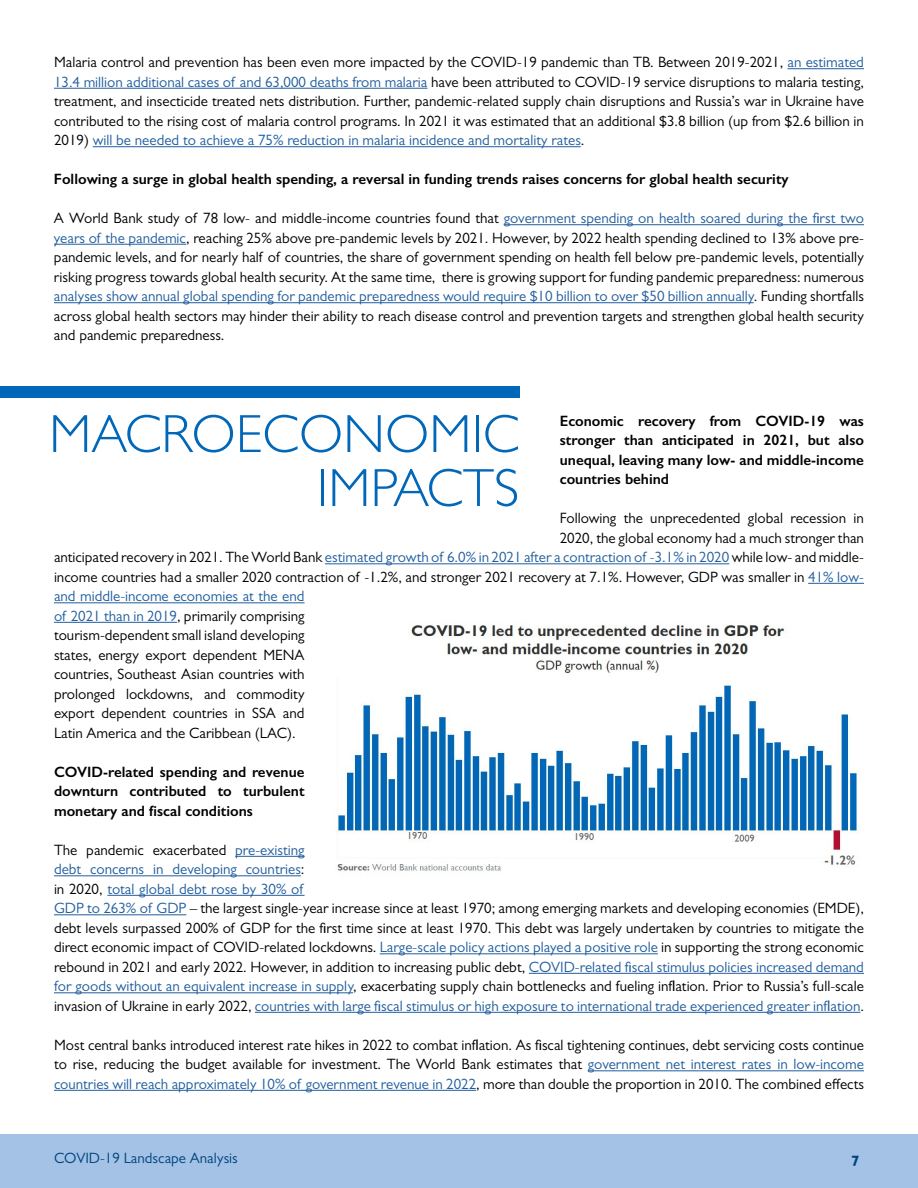
<style>
.page{position:relative;width:918px;height:1188px;background:#fff}
.page>*{position:absolute;margin:0;border:0;box-sizing:border-box;transform-origin:0 0}
.Heading_1{font:300 54px/54px "Gill Sans";color:#0067b9;text-align:right}
.Paragraph_1{font:15px/19.5px "Gill Sans";color:#000;text-align:justify}
.Paragraph_1-2{font:600 15px/19.5px "Gill Sans";color:#000;text-align:justify}
.Paragraph_1-3{font:15px "Gill Sans";color:#215e9e}
.t1{font:15px "Gill Sans MT Std";color:#00437b}
.t2{font:700 15px "Gill Sans MT Std";color:#00437b}
.s1{color:#215e9e}
</style>
<div class="page">
<hr style="left:788px;top:68px;width:76px;height:1px;background:#215e9e">
<hr style="left:54px;top:88px;width:373px;height:1px;background:#215e9e">
<hr style="left:93px;top:146px;width:488px;height:1px;background:#215e9e">
<hr style="left:504px;top:224px;width:360px;height:1px;background:#215e9e">
<hr style="left:54px;top:244px;width:132px;height:1px;background:#215e9e">
<hr style="left:54px;top:302px;width:700px;height:1px;background:#215e9e">
<div style="left:0;top:387px;width:519px;height:11px;background:#0067b9"></div>
<hr style="left:325px;top:563px;width:404px;height:1px;background:#215e9e">
<hr style="left:808px;top:583px;width:56px;height:1px;background:#215e9e">
<hr style="left:54px;top:602px;width:251px;height:1px;background:#215e9e">
<hr style="left:54px;top:622px;width:123px;height:1px;background:#215e9e">
<hr style="left:235px;top:856px;width:70px;height:1px;background:#215e9e">
<hr style="left:54px;top:875px;width:247px;height:1px;background:#215e9e">
<hr style="left:107px;top:895px;width:198px;height:1px;background:#215e9e">
<hr style="left:54px;top:914px;width:132px;height:1px;background:#215e9e">
<hr style="left:380px;top:953px;width:278px;height:1px;background:#215e9e">
<hr style="left:529px;top:973px;width:335px;height:1px;background:#215e9e">
<hr style="left:54px;top:992px;width:299px;height:1px;background:#215e9e">
<hr style="left:255px;top:1012px;width:605px;height:1px;background:#215e9e">
<hr style="left:588px;top:1070px;width:276px;height:1px;background:#215e9e">
<hr style="left:54px;top:1090px;width:422px;height:1px;background:#215e9e">
<img style="left:337px;top:624px;width:520px;height:247px">
<div style="left:0;top:1134px;width:918px;height:54px;background:#a3c2e6"></div>
<p class="Paragraph_1" style="left:54px;top:52px;width:812px">Malaria control and prevention has been even more impacted by the COVID-19 pandemic than TB. Between 2019-2021, <span class="s1">an estimated 13.4 million additional cases of and 63,000 deaths from malaria</span> have been attributed to COVID-19 service disruptions to malaria testing, treatment, and insecticide treated nets distribution. Further, pandemic-related supply chain disruptions and Russia’s war in Ukraine have contributed to the rising cost of malaria control programs. In 2021 it was estimated that an additional $3.8 billion (up from $2.6 billion in 2019) <span class="s1">will be needed to achieve a 75% reduction in malaria incidence and mortality rates</span>.</p>
<p class="Paragraph_1-2" style="left:54px;top:169px;width:736px">Following a surge in global health spending, a reversal in funding trends raises concerns for global health security</p>
<p class="Paragraph_1" style="left:54px;top:208px;width:812px">A World Bank study of 78 low- and middle-income countries found that <span class="s1">government spending on health soared during the first two years of the pandemic</span>, reaching 25% above pre-pandemic levels by 2021. However, by 2022 health spending declined to 13% above pre&shy;pandemic levels, and for nearly half of countries, the share of government spending on health fell below pre-pandemic levels, potentially risking progress towards global health security. At the same time, there is growing support for funding pandemic preparedness: numerous <span class="s1">analyses show annual global spending for pandemic preparedness would require $10 billion to over $50 billion annually</span>. Funding shortfalls across global health sectors may hinder their ability to reach disease control and prevention targets and strengthen global health security and pandemic preparedness.</p>
<p class="Heading_1" style="left:49px;top:405px;width:472px">MACROECONOMIC<br>IMPACTS</p>
<p class="Paragraph_1-2" style="left:560px;top:411px;width:306px">Economic recovery from COVID-19 was stronger than anticipated in 2021, but also unequal, leaving many low- and middle-income countries behind</p>
<p class="Paragraph_1" style="left:560px;top:508px;width:306px">Following the unprecedented global recession in</p>
<p class="Paragraph_1" style="left:560px;top:528px;width:306px">2020, the global economy had a much stronger than</p>
<p class="Paragraph_1" style="left:54px;top:547px;width:811px">anticipated recovery in 2021. The World Bank <span class="s1">estimated growth of 6.0% in 2021 after a contraction of -3.1% in 2020</span> while low- and middle-</p>
<p class="Paragraph_1" style="left:54px;top:567px;width:812px">income countries had a smaller 2020 contraction of -1.2%, and stronger 2021 recovery at 7.1%. However, GDP was smaller in <span class="s1">41% low-</span></p>
<p class="Paragraph_1-3" style="left:54px;top:588px;width:252px">and middle-income economies at the end</p>
<p class="Paragraph_1" style="left:54px;top:606px;width:252px"><span class="s1">of 2021 than in 2019</span>, primarily comprising</p>
<p class="Paragraph_1" style="left:54px;top:625px;width:252px">tourism-dependent small island developing</p>
<p class="Paragraph_1" style="left:54px;top:645px;width:252px">states, energy export dependent MENA</p>
<p class="Paragraph_1" style="left:54px;top:664px;width:252px">countries, Southeast Asian countries with</p>
<p class="Paragraph_1" style="left:54px;top:684px;width:252px">prolonged lockdowns, and commodity</p>
<p class="Paragraph_1" style="left:54px;top:703px;width:252px">export dependent countries in SSA and</p>
<p class="Paragraph_1" style="left:54px;top:723px;width:243px">Latin America and the Caribbean (LAC).</p>
<p class="Paragraph_1-2" style="left:54px;top:762px;width:252px">COVID-related spending and revenue downturn contributed to turbulent monetary and fiscal conditions</p>
<p class="Paragraph_1" style="left:54px;top:840px;width:812px;text-align:left">The pandemic exacerbated <span class="s1">pre-existing<br>debt concerns in developing countries</span>:<br>in 2020, <span class="s1">total global debt rose by 30% of<br>GDP to 263% of GDP</span> – the largest single-year increase since at least 1970; among emerging markets and developing economies (EMDE), debt levels surpassed 200% of GDP for the first time since at least 1970. This debt was largely undertaken by countries to mitigate the direct economic impact of COVID-related lockdowns. <span class="s1">Large-scale policy actions played a positive role</span> in supporting the strong economic rebound in 2021 and early 2022. However, in addition to increasing public debt, <span class="s1">COVID-related fiscal stimulus policies increased demand for goods without an equivalent increase in supply</span>, exacerbating supply chain bottlenecks and fueling inflation. Prior to Russia’s full-scale invasion of Ukraine in early 2022, <span class="s1">countries with large fiscal stimulus or high exposure to international trade experienced greater inflation</span>.</p>
<p class="Paragraph_1" style="left:54px;top:1035px;width:812px">Most central banks introduced interest rate hikes in 2022 to combat inflation. As fiscal tightening continues, debt servicing costs continue to rise, reducing the budget available for investment. The World Bank estimates that <span class="s1">government net interest rates in low-income countries will reach approximately 10% of government revenue in 2022</span>, more than double the proportion in 2010. The combined effects</p>
<p class="t1" style="left:54px;top:1150px;width:185px">COVID-19 Landscape Analysis</p>
<p class="t2" style="left:851px;top:1152px;width:10px">7</p>
</div>
